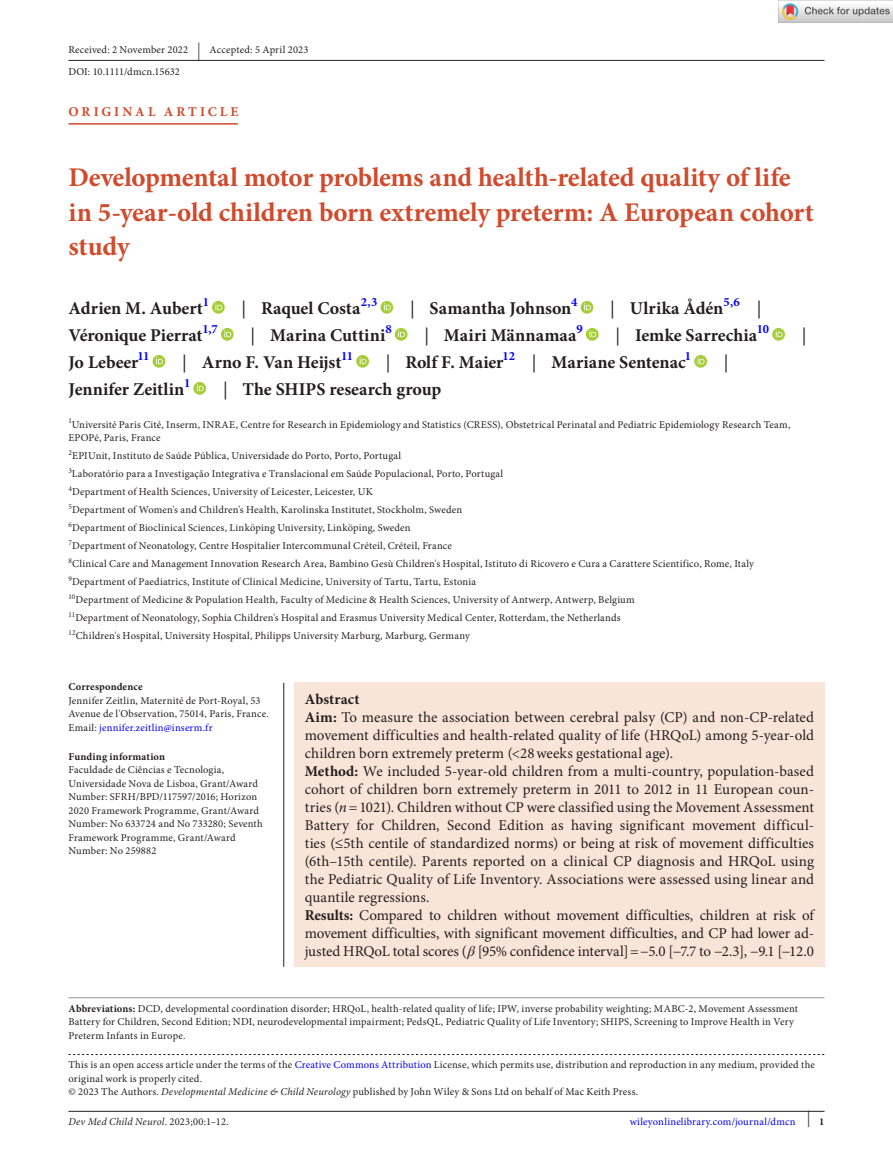
<style>
.page{position:relative;width:893px;height:1174px;background:#fff}
.page>*{position:absolute;margin:0;border:0;box-sizing:border-box;transform-origin:0 0}
.t1{font:700 27px/34.5px "Minion Pro";letter-spacing:-.01em;color:#d04a2b}
.t2{font:700 18px "Minion Pro";color:#231f20}
.t3{font:18px "Minion Pro";color:#231f20}
.t4{font:15px/18px "Minion Pro";color:#231f20}
.t5{font:700 13.5px "Minion Pro";letter-spacing:.225em;color:#d04a2b}
.t6{font:700 12.6px "Minion Pro";letter-spacing:-.03em;color:#00f}
.t7{font:10.5px/13.5px "Minion Pro";letter-spacing:.015em;color:#231f20}
.t8{font:10.5px "Minion Pro";letter-spacing:.02em;color:#00f}
.t9{font:700 10.5px "Minion Pro";letter-spacing:.01em;color:#231f20}
.t10{font:italic 10.5px "Minion Pro";letter-spacing:.015em;color:#231f20}
.s1{font-size:18px}
.s2{font-weight:400}
.s3{color:#00f}
.s4{font-weight:700}
.s5{font-style:italic}
.s6{font-family:"STIX";font-style:italic}
.s7{font-style:normal}
.s8{font-weight:700;color:#231f20}
</style>
<div class="page">
<hr style="left:68px;top:1111px;width:756px;height:1px;background:#231f20">
<hr style="left:68px;top:123px;width:170px;height:2px;background:#d04a2b">
<svg style="left:212px;top:301px;width:13px;height:13px"></svg>
<svg style="left:215px;top:303px;width:7px;height:7px"></svg>
<svg style="left:380px;top:301px;width:13px;height:13px"></svg>
<svg style="left:384px;top:303px;width:7px;height:7px"></svg>
<svg style="left:581px;top:301px;width:12px;height:13px"></svg>
<svg style="left:584px;top:303px;width:7px;height:7px"></svg>
<svg style="left:221px;top:328px;width:13px;height:13px"></svg>
<svg style="left:224px;top:330px;width:7px;height:7px"></svg>
<svg style="left:395px;top:328px;width:12px;height:13px"></svg>
<svg style="left:398px;top:330px;width:7px;height:7px"></svg>
<svg style="left:586px;top:328px;width:13px;height:13px"></svg>
<svg style="left:589px;top:330px;width:7px;height:7px"></svg>
<svg style="left:772px;top:328px;width:13px;height:13px"></svg>
<svg style="left:776px;top:330px;width:7px;height:7px"></svg>
<svg style="left:153px;top:355px;width:12px;height:13px"></svg>
<svg style="left:156px;top:357px;width:7px;height:7px"></svg>
<svg style="left:356px;top:355px;width:13px;height:13px"></svg>
<svg style="left:360px;top:357px;width:7px;height:7px"></svg>
<svg style="left:694px;top:355px;width:13px;height:13px"></svg>
<svg style="left:698px;top:357px;width:7px;height:7px"></svg>
<svg style="left:193px;top:382px;width:13px;height:13px"></svg>
<svg style="left:197px;top:384px;width:7px;height:7px"></svg>
<hr style="left:68px;top:60px;width:756px;height:1px;background:#231f20">
<svg style="left:68px;top:1054px;width:756px;height:1px"></svg>
<hr style="left:68px;top:997px;width:756px;height:1px;background:#939598">
<div style="left:294px;top:683px;width:530px;height:283px;background:#f9e4d8"></div>
<hr style="left:283px;top:683px;width:1px;height:283px;background:#231f20">
<img style="left:779px;top:0;width:114px;height:23px">
<p class="t7" style="left:68px;top:39px;width:242px;line-height:21.9px">Received: 2 November 2022 <span class="s1">|</span> Accepted: 5 April 2023<br>DOI: 10.1111/dmcn.15632</p>
<p class="t5" style="left:69px;top:102px;width:171px">ORIGINAL ARTICLE</p>
<h1 class="t1" style="left:68px;top:160px;width:747px">Developmental motor problems and health-related quality of life in 5-year-old children born extremely preterm: A European cohort study</h1>
<h2 class="t2" style="left:68px;top:295px;width:136px">Adrien M. Aubert</h2>
<p class="t6" style="left:203px;top:293px;width:8px">1</p>
<h2 class="t2" style="left:242px;top:295px;width:120px"><span class="s2">|</span> Raquel Costa</h2>
<p class="t6" style="left:361px;top:293px;width:18px">2,3</p>
<h2 class="t2" style="left:410px;top:295px;width:163px"><span class="s2">|</span> Samantha Johnson</h2>
<p class="t6" style="left:571px;top:293px;width:8px">4</p>
<h2 class="t2" style="left:610px;top:295px;width:115px"><span class="s2">|</span> Ulrika Ådén</h2>
<p class="t6" style="left:724px;top:293px;width:18px">5,6</p>
<h2 class="t3" style="left:757px;top:296px;width:6px">|</h2>
<h2 class="t2" style="left:68px;top:322px;width:136px">Véronique Pierrat</h2>
<p class="t6" style="left:202px;top:320px;width:17px">1,7</p>
<h2 class="t2" style="left:251px;top:322px;width:136px"><span class="s2">|</span> Marina Cuttini</h2>
<p class="t6" style="left:385px;top:320px;width:8px">8</p>
<h2 class="t2" style="left:424px;top:322px;width:154px"><span class="s2">|</span> Mairi Männamaa</h2>
<p class="t6" style="left:577px;top:320px;width:8px">9</p>
<h2 class="t2" style="left:616px;top:322px;width:143px"><span class="s2">|</span> Iemke Sarrechia</h2>
<p class="t6" style="left:757px;top:320px;width:14px">10</p>
<h2 class="t3" style="left:802px;top:323px;width:6px">|</h2>
<h2 class="t2" style="left:68px;top:349px;width:72px">Jo Lebeer</h2>
<p class="t6" style="left:137px;top:347px;width:14px">11</p>
<h2 class="t2" style="left:182px;top:349px;width:161px"><span class="s2">|</span> Arno F. Van Heijst</h2>
<p class="t6" style="left:341px;top:347px;width:14px">11</p>
<h2 class="t2" style="left:386px;top:349px;width:119px"><span class="s2">|</span> Rolf F. Maier</h2>
<p class="t6" style="left:502px;top:347px;width:14px">12</p>
<h2 class="t2" style="left:532px;top:349px;width:155px"><span class="s2">|</span> Mariane Sentenac</h2>
<p class="t6" style="left:685px;top:347px;width:8px">1</p>
<h2 class="t3" style="left:724px;top:350px;width:6px">|</h2>
<h2 class="t2" style="left:68px;top:376px;width:118px">Jennifer Zeitlin</h2>
<p class="t6" style="left:184px;top:374px;width:8px">1</p>
<h2 class="t2" style="left:223px;top:376px;width:220px"><span class="s2">|</span> The SHIPS research group</h2>
<p class="t7" style="left:68px;top:418px;width:723px"><sup>1</sup>Université Paris Cité, Inserm, INRAE, Centre for Research in Epidemiology and Statistics (CRESS), Obstetrical Perinatal and Pediatric Epidemiology Research Team,<br>EPOPé, Paris, France</p>
<p class="t7" style="left:68px;top:447px;width:687px;line-height:18px"><sup>2</sup>EPIUnit, Instituto de Saúde Pública, Universidade do Porto, Porto, Portugal<br><sup>3</sup>Laboratório para a Investigação Integrativa e Translacional em Saúde Populacional, Porto, Portugal<br><sup>4</sup>Department of Health Sciences, University of Leicester, Leicester, UK<br><sup>5</sup>Department of Women's and Children's Health, Karolinska Institutet, Stockholm, Sweden<br><sup>6</sup>Department of Bioclinical Sciences, Linköping University, Linköping, Sweden<br><sup>7</sup>Department of Neonatology, Centre Hospitalier Intercommunal Créteil, Créteil, France<br><sup>8</sup>Clinical Care and Management Innovation Research Area, Bambino Gesù Children's Hospital, Istituto di Ricovero e Cura a Carattere Scientifico, Rome, Italy <sup>9</sup>Department of Paediatrics, Institute of Clinical Medicine, University of Tartu, Tartu, Estonia<br><sup>10</sup>Department of Medicine &amp; Population Health, Faculty of Medicine &amp; Health Sciences, University of Antwerp, Antwerp, Belgium<br><sup>11</sup>Department of Neonatology, Sophia Children's Hospital and Erasmus University Medical Center, Rotterdam, the Netherlands<br><sup>12</sup>Children's Hospital, University Hospital, Philipps University Marburg, Marburg, Germany</p>
<p class="t9" style="left:68px;top:679px;width:76px">Correspondence</p>
<p class="t7" style="left:68px;top:694px;width:202px">Jennifer Zeitlin, Maternité de Port-Royal, 53<br>Avenue de l'Observation, 75014, Paris, France.<br>Email: <span class="s3">jennifer.zeitlin@inserm.fr</span></p>
<p class="t9" style="left:68px;top:748px;width:98px">Funding information</p>
<p class="t7" style="left:68px;top:763px;width:196px">Faculdade de Ciências e Tecnologia, Universidade Nova de Lisboa, Grant/Award Number: SFRH/BPD/117597/2016; Horizon 2020 Framework Programme, Grant/Award Number: No 633724 and No 733280; Seventh Framework Programme, Grant/Award Number: No 259882</p>
<p class="t4" style="left:305px;top:690px;width:511px"><span class="s4">Abstract<br>Aim:</span> To measure the association between cerebral palsy (CP) and non-CP-related movement difficulties and health-related quality of life (HRQoL) among 5-year-old children born extremely preterm (&lt;28weeks gestational age).<br><span class="s4">Method:</span> We included 5-year-old children from a multi-country, population-based cohort of children born extremely preterm in 2011 to 2012 in 11 European coun&shy;tries (<span class="s5">n</span>=1021). Children without CP were classified using the Movement Assessment Battery for Children, Second Edition as having significant movement difficul&shy;ties (≤5th centile of standardized norms) or being at risk of movement difficulties (6th–15th centile). Parents reported on a clinical CP diagnosis and HRQoL using the Pediatric Quality of Life Inventory. Associations were assessed using linear and quantile regressions.<br><span class="s4">Results:</span> Compared to children without movement difficulties, children at risk of movement difficulties, with significant movement difficulties, and CP had lower ad&shy;justed HRQoL total scores (<span class="s6">β</span> [95% confidence interval]=−5.0 [−7.7 to −2.3], −9.1 [−12.0</p>
<p class="t7" style="left:68px;top:1001px;width:731px"><span class="s4">Abbreviations:</span> DCD, developmental coordination disorder; HRQoL, health-related quality of life; IPW, inverse probability weighting; MABC-2, Movement Assessment<br>Battery for Children, Second Edition; NDI, neurodevelopmental impairment; PedsQL, Pediatric Quality of Life Inventory; SHIPS, Screening to Improve Health in Very<br>Preterm Infants in Europe.</p>
<p class="t7" style="left:68px;top:1058px;width:748px">This is an open access article under the terms of the <span class="s3">Creative Commons Attribution</span> License, which permits use, distribution and reproduction in any medium, provided the original work is properly cited.<br>© 2023 The Authors. <span class="s5">Developmental Medicine &amp; Child Neurology</span> published by John Wiley &amp; Sons Ltd on behalf of Mac Keith Press.</p>
<p class="t10" style="left:68px;top:1114px;width:162px">Dev Med Child Neurol<span class="s7">. 2023;00:1–12.</span></p>
<p class="t8" style="left:630px;top:1114px;width:196px">wileyonlinelibrary.com/journal/dmcn <sup>|</sup> <span class="s8">1</span></p>
</div>
